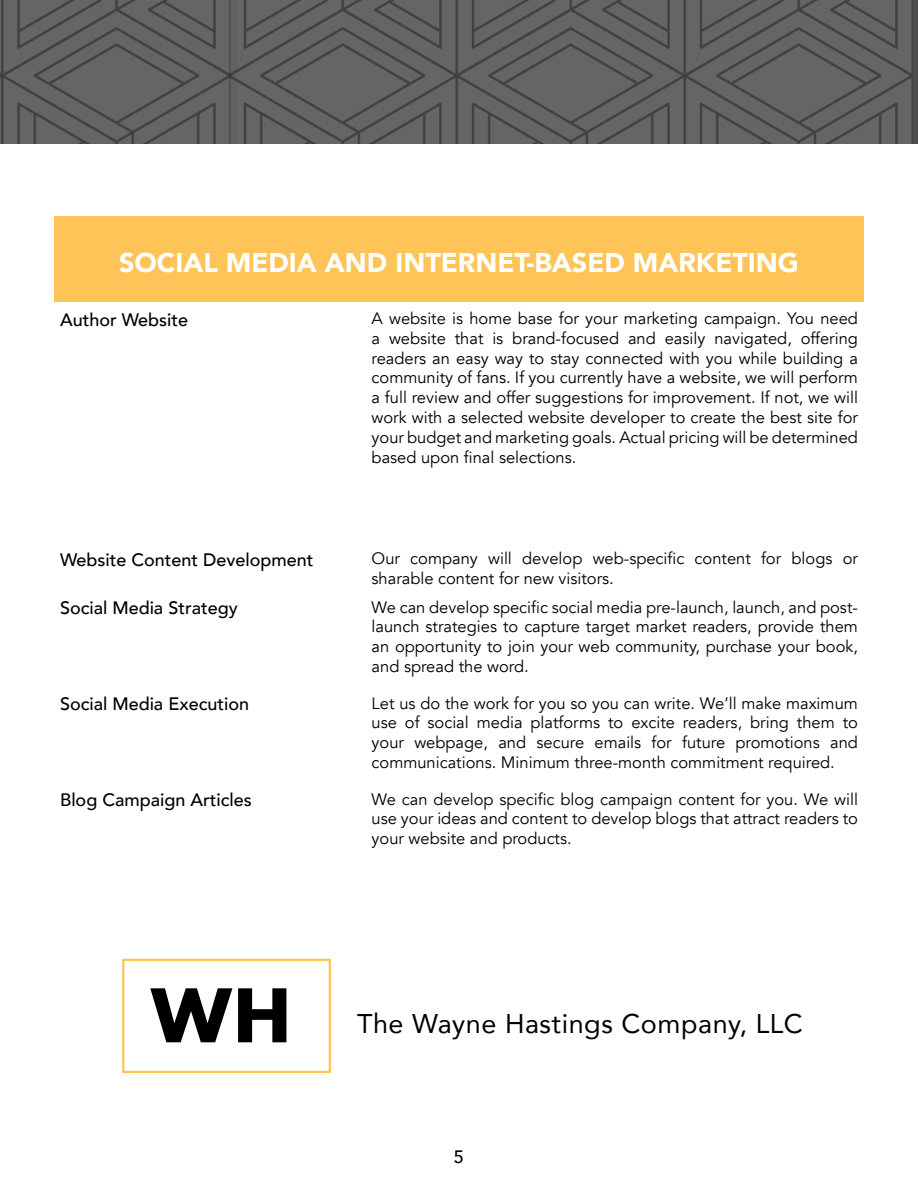
<style>
.page{position:relative;width:918px;height:1188px;background:#fff}
.page>*{position:absolute;margin:0;border:0;box-sizing:border-box;transform-origin:0 0}
.t1{font:700 81px "Aharoni";color:#000}
.t2{font:900 27px "Avenir";color:#fff}
.t3{font:27px "Avenir";letter-spacing:.02em;color:#000}
.t4{font:500 18px "Avenir";color:#000}
.t5{font:16.5px/19.8px "Avenir";color:#000;text-align:justify}
</style>
<div class="page">
<img style="left:236px;top:0;width:677px;height:144px">
<div style="left:0;top:0;width:236px;height:144px;background:#616163"></div>
<img style="left:0;top:0;width:231px;height:144px">
<div style="left:54px;top:216px;width:810px;height:86px;background:#fec457"></div>
<div style="left:122px;top:959px;width:209px;height:114px;border:2px solid #fec457"></div>
<h2 class="t2" style="left:119px;top:240px;width:681px">SOCIAL MEDIA AND INTERNET-BASED MARKETING</h2>
<p class="t4" style="left:60px;top:304px;width:130px">Author Website</p>
<p class="t5" style="left:372px;top:309px;width:488px">A website is home base for your marketing campaign. You need a website that is brand-focused and easily navigated, offering readers an easy way to stay connected with you while building a community of fans. If you currently have a website, we will perform a full review and offer suggestions for improvement. If not, we will work with a selected website developer to create the best site for your budget and marketing goals. Actual pricing will be determined based upon final selections.</p>
<p class="t4" style="left:60px;top:544px;width:255px">Website Content Development</p>
<p class="t5" style="left:372px;top:549px;width:488px">Our company will develop web-specific content for blogs or sharable content for new visitors.</p>
<p class="t4" style="left:60px;top:592px;width:179px">Social Media Strategy</p>
<p class="t5" style="left:372px;top:597px;width:488px">We can develop specific social media pre-launch, launch, and post&shy;launch strategies to capture target market readers, provide them an opportunity to join your web community, purchase your book, and spread the word.</p>
<p class="t4" style="left:60px;top:688px;width:191px">Social Media Execution</p>
<p class="t5" style="left:372px;top:693px;width:488px">Let us do the work for you so you can write. We’ll make maximum use of social media platforms to excite readers, bring them to your webpage, and secure emails for future promotions and communications. Minimum three-month commitment required.</p>
<p class="t4" style="left:60px;top:784px;width:193px">Blog Campaign Articles</p>
<p class="t5" style="left:372px;top:789px;width:488px">We can develop specific blog campaign content for you. We will use your ideas and content to develop blogs that attract readers to your website and products.</p>
<h1 class="t1" style="left:150px;top:966px;width:143px">WH</h1>
<h2 class="t3" style="left:357px;top:1002px;width:447px">The Wayne Hastings Company, LLC</h2>
<p class="t4" style="left:454px;top:1141px;width:12px">5</p>
</div>
